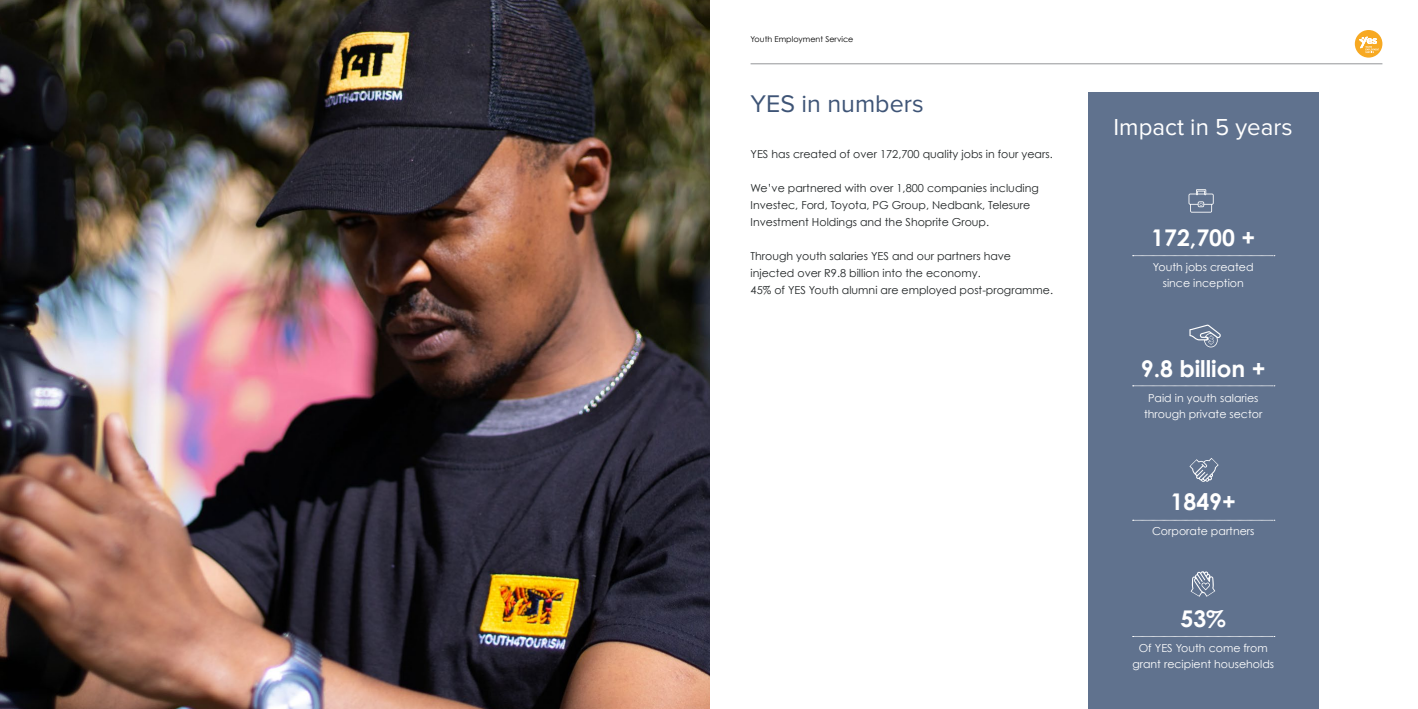
<style>
.page{position:relative;width:1418px;height:709px;background:#fff}
.page>*{position:absolute;margin:0;border:0;box-sizing:border-box;transform-origin:0 0}
.t1{font:25px "Proxima Nova";color:#3e5476}
.t2{font:24px "Proxima Nova";color:#fff}
.t3{font:700 23px "Century Gothic";color:#fff}
.t4{font:11px/17px "Century Gothic";color:#212526}
.t5{font:11px/16px "Century Gothic";color:#fff;text-align:center}
.t6{font:8px "Century Gothic";color:#000}
</style>
<div class="page">
<hr style="left:750px;top:64px;width:632px;height:1px;background:#939598">
<svg style="left:1354px;top:30px;width:28px;height:28px"></svg>
<svg style="left:1358px;top:36px;width:20px;height:17px"></svg>
<div style="left:1088px;top:92px;width:230px;height:617px;background:#60728e"></div>
<svg style="left:1132px;top:255px;width:142px;height:1px"></svg>
<svg style="left:1132px;top:385px;width:142px;height:1px"></svg>
<svg style="left:1132px;top:520px;width:142px;height:1px"></svg>
<svg style="left:1132px;top:636px;width:142px;height:1px"></svg>
<svg style="left:1188px;top:189px;width:25px;height:24px"></svg>
<svg style="left:1189px;top:324px;width:31px;height:23px"></svg>
<svg style="left:1189px;top:458px;width:29px;height:24px"></svg>
<svg style="left:1190px;top:571px;width:25px;height:26px"></svg>
<img style="left:1px;top:0;width:708px;height:709px">
<p class="t6" style="left:750px;top:34px;width:104px">Youth Employment Service</p>
<h1 class="t1" style="left:750px;top:92px;width:174px">YES in numbers</h1>
<p class="t4" style="left:750px;top:145px;width:304px">YES has created of over 172,700 quality jobs in four years.</p>
<p class="t4" style="left:750px;top:179px;width:290px">We’ve partnered with over 1,800 companies including<br>Investec, Ford, Toyota, PG Group, Nedbank, Telesure<br>Investment Holdings and the Shoprite Group.</p>
<p class="t4" style="left:750px;top:247px;width:304px">Through youth salaries YES and our partners have injected over R9.8 billion into the economy.<br>45% of YES Youth alumni are employed post-programme.</p>
<h2 class="t2" style="left:1113px;top:116px;width:180px">Impact in 5 years</h2>
<h3 class="t3" style="left:1151px;top:220px;width:105px">172,700 +</h3>
<p class="t5" style="left:1152px;top:258px;width:102px">Youth jobs created since inception</p>
<h3 class="t3" style="left:1140px;top:351px;width:126px">9.8 billion +</h3>
<p class="t5" style="left:1144px;top:389px;width:120px">Paid in youth salaries through private sector</p>
<h3 class="t3" style="left:1170px;top:484px;width:67px">1849+</h3>
<p class="t5" style="left:1151px;top:523px;width:104px">Corporate partners</p>
<h3 class="t3" style="left:1180px;top:601px;width:47px">53%</h3>
<p class="t5" style="left:1132px;top:640px;width:143px">Of YES Youth come from grant recipient households</p>
</div>
